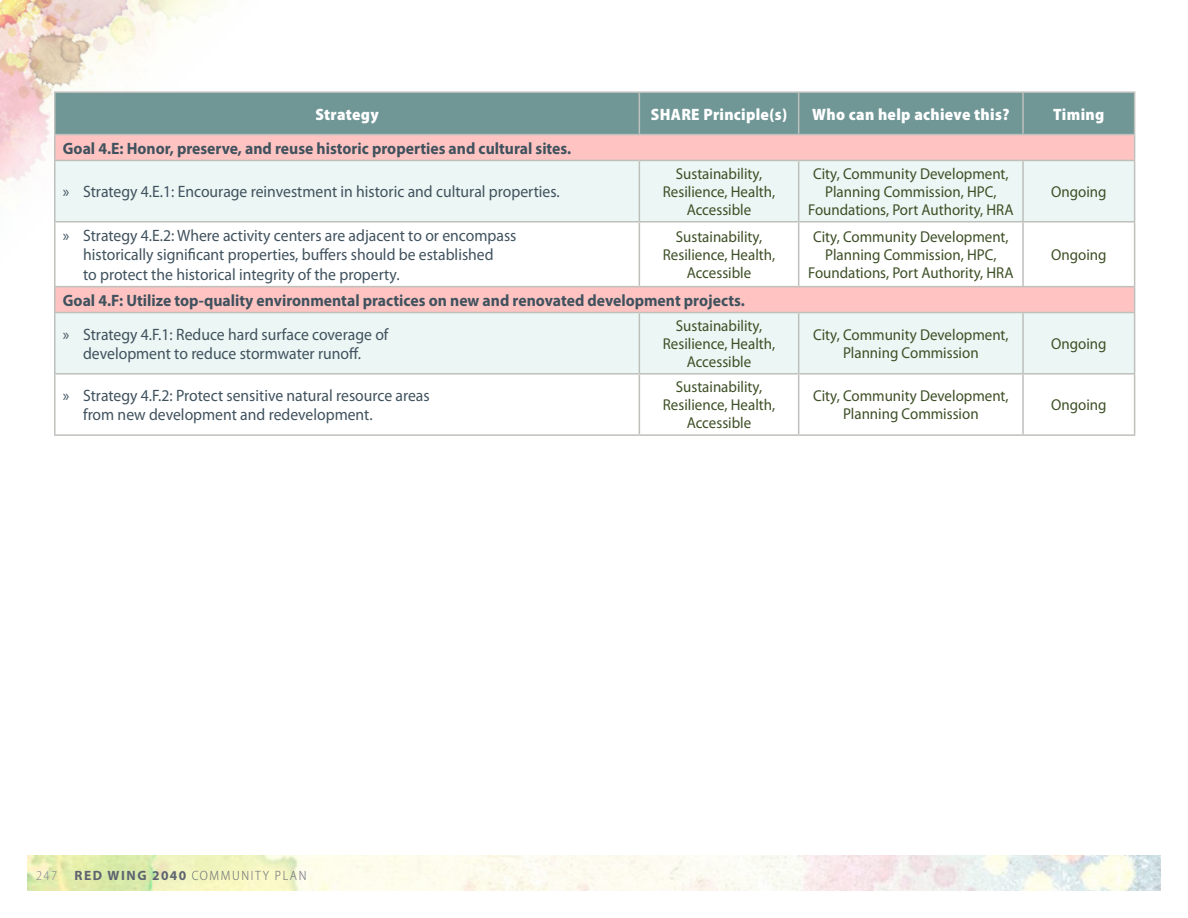
<style>
.page{position:relative;width:1188px;height:918px;background:#fff}
.page>*{position:absolute;margin:0;border:0;box-sizing:border-box;transform-origin:0 0}
.t1{font:16.5px/19.5px "Myriad Pro";color:#40525e;scale:.95 1}
.t2{font:700 16.5px "Myriad Pro";color:#40525e;scale:.95 1}
.t3{font:900 semi-condensed 16.5px "Myriad Pro";letter-spacing:.02em;color:#fff}
.t4{font:15.75px/18px "Myriad Pro";color:#3d4f26;text-align:center;scale:.95 1}
.t5{font:300 semi-condensed 13.5px "Myriad Pro";letter-spacing:.12em;color:#5e6370}
.t6{font:300 semi-condensed 13.5px "Myriad Pro";color:#7e838d}
.s1{font-weight:700;font-stretch:normal}
</style>
<div class="page">
<img style="left:28px;top:856px;width:1132px;height:34px">
<img style="left:0;top:0;width:221px;height:192px">
<div style="left:56px;top:93px;width:1078px;height:41px;background:#709696"></div>
<svg style="left:56px;top:135px;width:1078px;height:25px;background:#fdc3c1"></svg>
<svg style="left:56px;top:161px;width:1078px;height:212px;fill:#ecf6f4"></svg>
<hr style="left:54px;top:135px;width:2px;height:25px;background:#bec0bc">
<svg style="left:1134px;top:135px;width:1px;height:25px"></svg>
<hr style="left:54px;top:160px;width:585px;height:1px;background:#bec0bc">
<hr style="left:639px;top:160px;width:160px;height:1px;background:#bec0bc">
<hr style="left:799px;top:160px;width:224px;height:1px;background:#bec0bc">
<hr style="left:1023px;top:160px;width:112px;height:1px;background:#bec0bc">
<hr style="left:639px;top:221px;width:160px;height:2px;background:#bec0bc">
<hr style="left:799px;top:221px;width:224px;height:2px;background:#bec0bc">
<hr style="left:1023px;top:221px;width:112px;height:2px;background:#bec0bc">
<hr style="left:54px;top:287px;width:2px;height:25px;background:#bec0bc">
<svg style="left:1134px;top:287px;width:1px;height:25px"></svg>
<hr style="left:54px;top:312px;width:585px;height:1px;background:#bec0bc">
<hr style="left:639px;top:312px;width:160px;height:1px;background:#bec0bc">
<hr style="left:799px;top:312px;width:224px;height:1px;background:#bec0bc">
<hr style="left:1023px;top:312px;width:112px;height:1px;background:#bec0bc">
<hr style="left:639px;top:373px;width:160px;height:2px;background:#bec0bc">
<hr style="left:799px;top:373px;width:224px;height:2px;background:#bec0bc">
<hr style="left:1023px;top:373px;width:112px;height:2px;background:#bec0bc">
<hr style="left:798px;top:93px;width:1px;height:41px;background:#bec0bc">
<hr style="left:1022px;top:93px;width:2px;height:41px;background:#bec0bc">
<hr style="left:1022px;top:161px;width:2px;height:60px;background:#bec0bc">
<hr style="left:1022px;top:223px;width:2px;height:63px;background:#bec0bc">
<hr style="left:1022px;top:313px;width:2px;height:60px;background:#bec0bc">
<hr style="left:1022px;top:375px;width:2px;height:59px;background:#bec0bc">
<hr style="left:639px;top:286px;width:160px;height:1px;background:#bec0bc">
<hr style="left:639px;top:434px;width:160px;height:2px;background:#bec0bc">
<hr style="left:799px;top:286px;width:224px;height:1px;background:#bec0bc">
<hr style="left:799px;top:434px;width:224px;height:2px;background:#bec0bc">
<hr style="left:1023px;top:286px;width:112px;height:1px;background:#bec0bc">
<hr style="left:1023px;top:434px;width:112px;height:2px;background:#bec0bc">
<hr style="left:54px;top:221px;width:585px;height:2px;background:#bec0bc">
<hr style="left:54px;top:286px;width:585px;height:1px;background:#bec0bc">
<hr style="left:54px;top:373px;width:585px;height:2px;background:#bec0bc">
<hr style="left:54px;top:434px;width:585px;height:2px;background:#bec0bc">
<hr style="left:639px;top:93px;width:1px;height:41px;background:#bec0bc">
<hr style="left:639px;top:161px;width:1px;height:60px;background:#bec0bc">
<hr style="left:639px;top:223px;width:1px;height:63px;background:#bec0bc">
<hr style="left:639px;top:313px;width:1px;height:60px;background:#bec0bc">
<hr style="left:639px;top:375px;width:1px;height:59px;background:#bec0bc">
<hr style="left:798px;top:161px;width:1px;height:60px;background:#bec0bc">
<hr style="left:798px;top:223px;width:1px;height:63px;background:#bec0bc">
<hr style="left:798px;top:313px;width:1px;height:60px;background:#bec0bc">
<hr style="left:798px;top:375px;width:1px;height:59px;background:#bec0bc">
<hr style="left:54px;top:161px;width:2px;height:60px;background:#bec0bc">
<hr style="left:1134px;top:161px;width:1px;height:60px;background:#bec0bc">
<hr style="left:54px;top:223px;width:2px;height:63px;background:#bec0bc">
<hr style="left:1134px;top:223px;width:1px;height:63px;background:#bec0bc">
<hr style="left:54px;top:313px;width:2px;height:60px;background:#bec0bc">
<hr style="left:1134px;top:313px;width:1px;height:60px;background:#bec0bc">
<hr style="left:54px;top:375px;width:2px;height:59px;background:#bec0bc">
<hr style="left:1134px;top:375px;width:1px;height:59px;background:#bec0bc">
<hr style="left:54px;top:91px;width:585px;height:2px;background:#bec0bc">
<hr style="left:54px;top:93px;width:2px;height:41px;background:#bec0bc">
<hr style="left:639px;top:91px;width:160px;height:2px;background:#bec0bc">
<hr style="left:799px;top:91px;width:224px;height:2px;background:#bec0bc">
<hr style="left:1023px;top:91px;width:112px;height:2px;background:#bec0bc">
<hr style="left:1134px;top:93px;width:1px;height:41px;background:#bec0bc">
<hr style="left:54px;top:134px;width:585px;height:1px;background:#bec0bc">
<hr style="left:639px;top:134px;width:160px;height:1px;background:#bec0bc">
<hr style="left:799px;top:134px;width:224px;height:1px;background:#bec0bc">
<hr style="left:1023px;top:134px;width:112px;height:1px;background:#bec0bc">
<p class="t3" style="left:315px;top:103px;width:65px">Strategy</p>
<p class="t3" style="left:651px;top:103px;width:138px">SHARE Principle(s)</p>
<p class="t3" style="left:812px;top:103px;width:199px">Who can help achieve this?</p>
<p class="t3" style="left:1053px;top:103px;width:53px">Timing</p>
<p class="t2" style="left:63px;top:137px;width:537px">Goal 4.E: Honor, preserve, and reuse historic properties and cultural sites.</p>
<p class="t1" style="left:63px;top:182px;width:524px">» Strategy 4.E.1: Encourage reinvestment in historic and cultural properties.</p>
<p class="t4" style="left:663px;top:164px;width:120px">Sustainability,<br>Resilience, Health,<br>Accessible</p>
<p class="t4" style="left:808px;top:164px;width:218px">City, Community Development,<br>Planning Commission, HPC,<br>Foundations, Port Authority, HRA</p>
<p class="t4" style="left:1051px;top:182px;width:60px">Ongoing</p>
<p class="t1" style="left:83px;top:225px;width:458px;text-indent:-20px">» Strategy 4.E.2: Where activity centers are adjacent to or encompass historically significant properties, buffers should be established<br>to protect the historical integrity of the property.</p>
<p class="t4" style="left:663px;top:228px;width:120px">Sustainability,<br>Resilience, Health,<br>Accessible</p>
<p class="t4" style="left:808px;top:228px;width:218px">City, Community Development,<br>Planning Commission, HPC,<br>Foundations, Port Authority, HRA</p>
<p class="t4" style="left:1051px;top:246px;width:60px">Ongoing</p>
<p class="t2" style="left:63px;top:289px;width:719px">Goal 4.F: Utilize top-quality environmental practices on new and renovated development projects.</p>
<p class="t1" style="left:63px;top:324px;width:344px;text-align:center">» Strategy 4.F.1: Reduce hard surface coverage of development to reduce stormwater runoff.</p>
<p class="t4" style="left:663px;top:317px;width:120px">Sustainability,<br>Resilience, Health,<br>Accessible</p>
<p class="t4" style="left:813px;top:326px;width:207px">City, Community Development,<br>Planning Commission</p>
<p class="t4" style="left:1051px;top:335px;width:60px">Ongoing</p>
<p class="t1" style="left:83px;top:385px;width:366px;text-indent:-20px">» Strategy 4.F.2: Protect sensitive natural resource areas from new development and redevelopment.</p>
<p class="t4" style="left:663px;top:378px;width:120px">Sustainability,<br>Resilience, Health,<br>Accessible</p>
<p class="t4" style="left:813px;top:387px;width:207px">City, Community Development,<br>Planning Commission</p>
<p class="t4" style="left:1051px;top:396px;width:60px">Ongoing</p>
<p class="t6" style="left:36px;top:867px;width:22px">247</p>
<p class="t5" style="left:74px;top:867px;width:234px"><span class="s1">Red Wing 2040</span> COMMUNITY P LAN</p>
</div>
